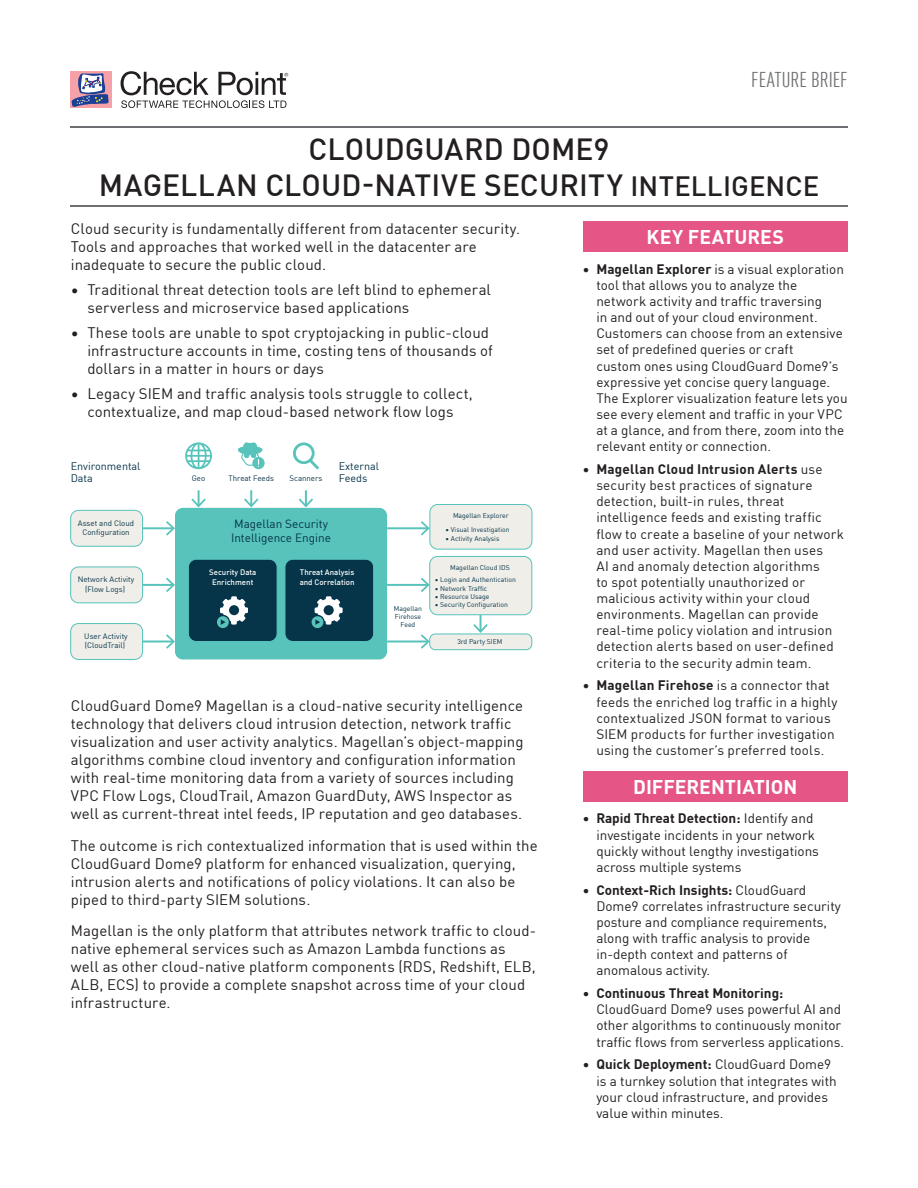
<style>
.page{position:relative;width:918px;height:1188px;background:#fff}
.page>*{position:absolute;margin:0;border:0;box-sizing:border-box;transform-origin:0 0}
.t1{font:500 30px/36px "DIN Pro";letter-spacing:.005em;color:#231f20;text-align:center}
.t2{font:condensed 21px "DIN Pro";letter-spacing:-.005em;color:#6d6f72}
.t3{font:700 19.5px "DIN Pro";color:#fff}
.t4{font:15px/18px "DIN Pro";letter-spacing:.005em;color:#231f20}
.t5{font:13.5px/16.2px "DIN Pro";color:#231f20}
.t6{font:11.7px/14.1px "DIN Pro";color:#063449}
.t7{font:10.8px/12.9px "DIN Pro";color:#063449}
.t8{font:7.8px/9.4px "DIN Pro";color:#063449;text-align:center}
.t9{font:500 7.8px/9.4px "DIN Pro";color:#fff;text-align:center}
.t10{font:6.9px/8.2px "DIN Pro";color:#063449;text-align:center}
.s1{font-size:27.3px}
.s2{font-weight:700}
</style>
<div class="page">
<svg style="left:473px;top:615px;width:15px;height:18px"></svg>
<div style="left:175px;top:508px;width:212px;height:151px;background:#57c3bb;border-radius:8px"></div>
<hr style="left:137px;top:527px;width:36px;height:2px;background:#57c3bb">
<svg style="left:166px;top:521px;width:9px;height:15px"></svg>
<hr style="left:137px;top:584px;width:36px;height:2px;background:#57c3bb">
<svg style="left:166px;top:578px;width:9px;height:14px"></svg>
<hr style="left:137px;top:641px;width:36px;height:1px;background:#57c3bb">
<svg style="left:166px;top:634px;width:9px;height:15px"></svg>
<svg style="left:299px;top:490px;width:14px;height:17px"></svg>
<svg style="left:244px;top:490px;width:14px;height:17px"></svg>
<svg style="left:191px;top:490px;width:15px;height:17px"></svg>
<div style="left:430px;top:556px;width:102px;height:59px;background:#efeee9;border-radius:8px"></div>
<div style="left:429px;top:556px;width:103px;height:59px;border:1px solid #57c3bb;border-radius:8px"></div>
<div style="left:430px;top:634px;width:102px;height:16px;background:#efeee9;border-radius:6px"></div>
<div style="left:429px;top:633px;width:103px;height:17px;border:1px solid #57c3bb;border-radius:6px"></div>
<div style="left:430px;top:505px;width:102px;height:44px;background:#efeee9;border-radius:8px"></div>
<div style="left:429px;top:504px;width:103px;height:46px;border:1px solid #57c3bb;border-radius:8px"></div>
<hr style="left:387px;top:527px;width:41px;height:2px;background:#57c3bb">
<svg style="left:421px;top:521px;width:9px;height:15px"></svg>
<hr style="left:387px;top:584px;width:41px;height:2px;background:#57c3bb">
<svg style="left:421px;top:578px;width:9px;height:14px"></svg>
<hr style="left:387px;top:641px;width:41px;height:1px;background:#57c3bb">
<svg style="left:421px;top:634px;width:9px;height:15px"></svg>
<div style="left:188px;top:559px;width:89px;height:83px;background:#063449;border-radius:8px"></div>
<div style="left:188px;top:559px;width:90px;height:83px;border:1px solid #57c3bb;border-radius:8px"></div>
<div style="left:285px;top:559px;width:89px;height:83px;background:#063449;border-radius:8px"></div>
<div style="left:284px;top:559px;width:90px;height:83px;border:1px solid #57c3bb;border-radius:8px"></div>
<svg style="left:217px;top:596px;width:31px;height:32px"></svg>
<svg style="left:312px;top:596px;width:31px;height:32px"></svg>
<svg style="left:185px;top:442px;width:27px;height:27px"></svg>
<svg style="left:238px;top:442px;width:27px;height:27px"></svg>
<svg style="left:293px;top:442px;width:26px;height:27px"></svg>
<div style="left:71px;top:510px;width:72px;height:36px;background:#efeee9;border-radius:8px"></div>
<div style="left:70px;top:510px;width:73px;height:37px;border:1px solid #57c3bb;border-radius:8px"></div>
<div style="left:71px;top:567px;width:72px;height:36px;background:#efeee9;border-radius:8px"></div>
<div style="left:70px;top:566px;width:73px;height:37px;border:1px solid #57c3bb;border-radius:8px"></div>
<div style="left:71px;top:624px;width:72px;height:35px;background:#efeee9;border-radius:8px"></div>
<div style="left:70px;top:623px;width:73px;height:37px;border:1px solid #57c3bb;border-radius:8px"></div>
<hr style="left:70px;top:126px;width:778px;height:1px;background:#6d6f72">
<hr style="left:70px;top:205px;width:778px;height:1px;background:#6d6f72">
<div style="left:583px;top:221px;width:265px;height:30px;background:#e55585"></div>
<div style="left:583px;top:771px;width:265px;height:31px;background:#e55585"></div>
<div style="left:70px;top:72px;width:41px;height:36px;background:#f6a1a7"></div>
<svg style="left:71px;top:73px;width:38px;height:34px"></svg>
<svg style="left:121px;top:71px;width:167px;height:37px"></svg>
<p class="t2" style="left:751px;top:65px;width:98px">FEATURE BRIEF</p>
<p class="t1" style="left:99px;top:129px;width:722px">CLOUDGUARD DOME9<br>MAGELLAN CLOUD-NATIVE SECURITY <span class="s1">INTELLIGENCE</span></p>
<p class="t4" style="left:71px;top:219px;width:451px">Cloud security is fundamentally different from datacenter security.<br>Tools and approaches that worked well in the datacenter are inadequate to secure the public cloud.</p>
<p class="t4" style="left:87px;top:280px;width:405px;text-indent:-16px">• Traditional threat detection tools are left blind to ephemeral serverless and microservice based applications</p>
<p class="t4" style="left:87px;top:322px;width:407px;text-indent:-16px">• These tools are unable to spot cryptojacking in public-cloud infrastructure accounts in time, costing tens of thousands of dollars in a matter in hours or days</p>
<p class="t4" style="left:71px;top:383px;width:403px;text-align:center">• Legacy SIEM and traffic analysis tools struggle to collect, contextualize, and map cloud-based network flow logs</p>
<p class="t7" style="left:71px;top:459px;width:71px">Environmental<br>Data</p>
<p class="t8" style="left:78px;top:518px;width:58px">Asset and Cloud<br>Configuration</p>
<p class="t8" style="left:78px;top:574px;width:58px">Network Activity (Flow Logs)</p>
<p class="t8" style="left:84px;top:631px;width:45px;text-align:left">User Activity (CloudTrail)</p>
<p class="t7" style="left:339px;top:459px;width:42px">External</p>
<p class="t8" style="left:192px;top:473px;width:15px">Geo</p>
<p class="t8" style="left:229px;top:473px;width:47px">Threat Feeds</p>
<p class="t8" style="left:290px;top:473px;width:34px">Scanners</p>
<p class="t7" style="left:339px;top:471px;width:30px">Feeds</p>
<p class="t6" style="left:231px;top:516px;width:101px">Magellan Security<br>Intelligence Engine</p>
<p class="t9" style="left:209px;top:567px;width:49px">Security Data<br>Enrichment</p>
<p class="t9" style="left:300px;top:567px;width:56px;text-align:left">Threat Analysis and Correlation</p>
<p class="t10" style="left:394px;top:604px;width:30px">Magellan<br>Firehose<br>Feed</p>
<p class="t10" style="left:453px;top:511px;width:57px">Magellan Explorer</p>
<p class="t10" style="left:446px;top:525px;width:66px">• Visual Investigation</p>
<p class="t10" style="left:446px;top:534px;width:55px">• Activity Analysis</p>
<p class="t10" style="left:450px;top:563px;width:61px">Magellan Cloud IDS</p>
<p class="t10" style="left:435px;top:575px;width:83px">• Login and Authentication</p>
<p class="t10" style="left:435px;top:584px;width:54px">• Network Traffic</p>
<p class="t10" style="left:435px;top:592px;width:56px">• Resource Usage</p>
<p class="t10" style="left:435px;top:600px;width:75px">• Security Configuration</p>
<p class="t10" style="left:457px;top:637px;width:47px">3rd Party SIEM</p>
<p class="t4" style="left:71px;top:696px;width:454px">CloudGuard Dome9 Magellan is a cloud-native security intelligence technology that delivers cloud intrusion detection, network traffic visualization and user activity analytics. Magellan’s object-mapping algorithms combine cloud inventory and configuration information with real-time monitoring data from a variety of sources including VPC Flow Logs, CloudTrail, Amazon GuardDuty, AWS Inspector as well as current-threat intel feeds, IP reputation and geo databases.</p>
<p class="t4" style="left:71px;top:835px;width:468px">The outcome is rich contextualized information that is used within the CloudGuard Dome9 platform for enhanced visualization, querying, intrusion alerts and notifications of policy violations. It can also be piped to third-party SIEM solutions.</p>
<p class="t4" style="left:71px;top:921px;width:467px">Magellan is the only platform that attributes network traffic to cloud&shy;native ephemeral services such as Amazon Lambda functions as well as other cloud-native platform components (RDS, Redshift, ELB, ALB, ECS) to provide a complete snapshot across time of your cloud infrastructure.</p>
<p class="t3" style="left:647px;top:221px;width:139px">KEY FEATURES</p>
<p class="t5" style="left:596px;top:260px;width:253px;text-indent:-14px"><span class="s2">• Magellan Explorer</span> is a visual exploration tool that allows you to analyze the network activity and traffic traversing<br>in and out of your cloud environment.<br>Customers can choose from an extensive set of predefined queries or craft<br>custom ones using CloudGuard Dome9’s expressive yet concise query language.<br>The Explorer visualization feature lets you see every element and traffic in your VPC at a glance, and from there, zoom into the relevant entity or connection.</p>
<p class="t5" style="left:596px;top:460px;width:249px;text-indent:-14px"><span class="s2">• Magellan Cloud Intrusion Alerts</span> use security best practices of signature detection, built-in rules, threat intelligence feeds and existing traffic flow to create a baseline of your network and user activity. Magellan then uses<br>AI and anomaly detection algorithms<br>to spot potentially unauthorized or malicious activity within your cloud environments. Magellan can provide real-time policy violation and intrusion detection alerts based on user-defined criteria to the security admin team.</p>
<p class="t5" style="left:596px;top:677px;width:243px;text-indent:-14px"><span class="s2">• Magellan Firehose</span> is a connector that feeds the enriched log traffic in a highly contextualized JSON format to various SIEM products for further investigation using the customer’s preferred tools.</p>
<p class="t3" style="left:633px;top:772px;width:166px">DIFFERENTIATION</p>
<p class="t5" style="left:596px;top:810px;width:224px;text-indent:-14px"><span class="s2">• Rapid Threat Detection:</span> Identify and investigate incidents in your network quickly without lengthy investigations across multiple systems</p>
<p class="t5" style="left:596px;top:881px;width:246px;text-indent:-14px"><span class="s2">• Context-Rich Insights:</span> CloudGuard Dome9 correlates infrastructure security posture and compliance requirements, along with traffic analysis to provide in-depth context and patterns of anomalous activity.</p>
<p class="t5" style="left:596px;top:984px;width:249px;text-indent:-14px"><span class="s2">• Continuous Threat Monitoring:<br></span>CloudGuard Dome9 uses powerful AI and other algorithms to continuously monitor traffic flows from serverless applications.</p>
<p class="t5" style="left:596px;top:1056px;width:242px;text-indent:-14px"><span class="s2">• Quick Deployment:</span> CloudGuard Dome9 is a turnkey solution that integrates with your cloud infrastructure, and provides value within minutes.</p>
</div>
